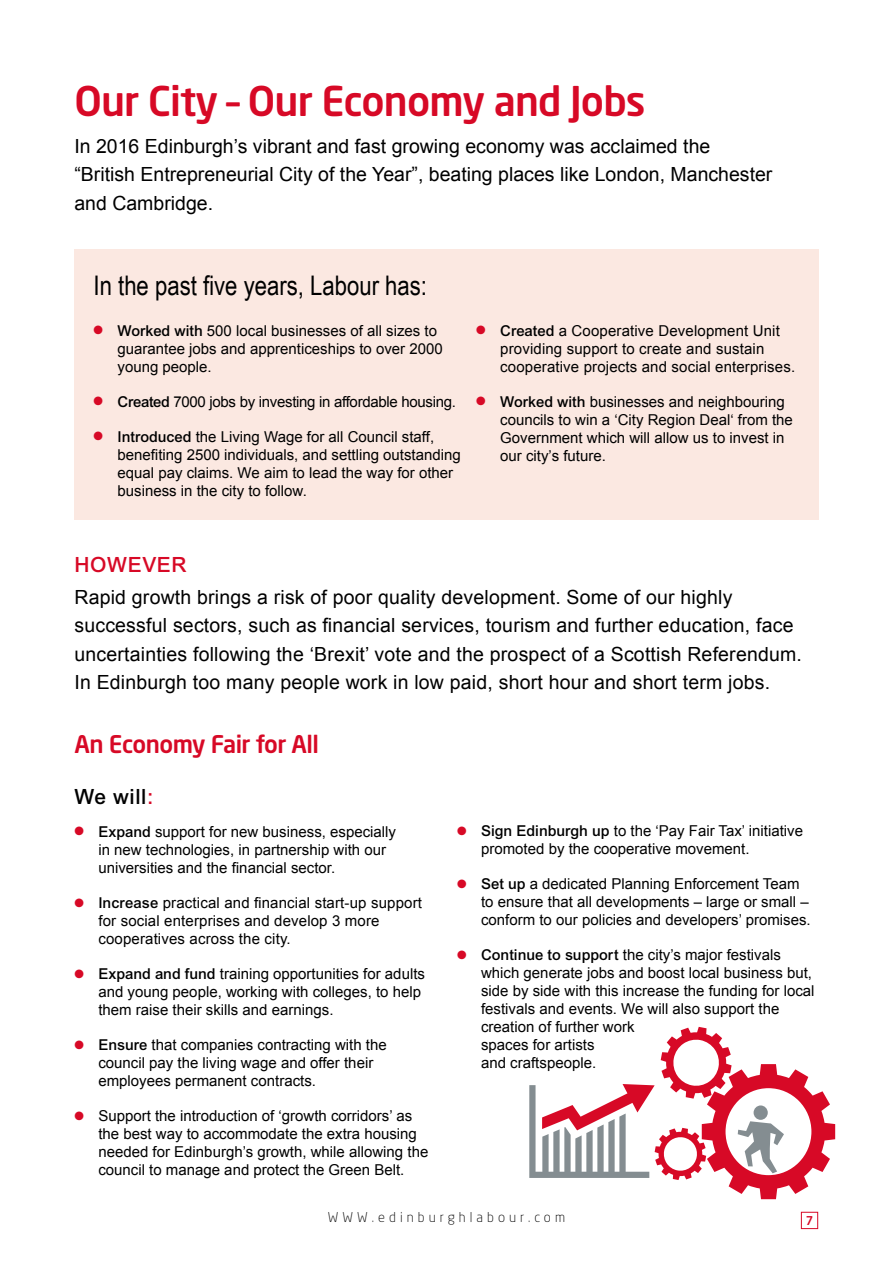
<style>
.page{position:relative;width:893px;height:1263px;background:#fff}
.page>*{position:absolute;margin:0;border:0;box-sizing:border-box;transform-origin:0 0}
.t1{font:500 40.5px "Neo Sans Std";letter-spacing:-.02em;color:#d70926}
.t2{font:27px "Arial Narrow";color:#000}
.t3{font:500 24px "Neo Sans Std";letter-spacing:-.02em;color:#d70926}
.t4{font:500 21px "Arial";letter-spacing:.03em;color:#000}
.t5{font:500 21px "Arial";letter-spacing:.03em;color:#d70926}
.t6{font:19.5px/28.5px "Arial";letter-spacing:.01em;color:#000}
.t7{font:15px/18px "Arial";color:#000}
.t8{font:15px "Arial";letter-spacing:-.02em;color:#000}
.t9{font:300 13.5px "Neo Sans Std";letter-spacing:.3em;color:#000}
.t10{font:500 12px "Neo Sans Std";color:#d70926}
.s1{color:#d70926}
.s2{font-weight:500}
</style>
<div class="page">
<div style="left:801px;top:1212px;width:17px;height:17px;border:1px solid #d70926"></div>
<div style="left:74px;top:250px;width:745px;height:270px;background:#fbe8e1"></div>
<svg style="left:529px;top:1027px;width:306px;height:172px"></svg>
<h1 class="t1" style="left:74px;top:76px;width:573px">Our City – Our Economy and Jobs</h1>
<h3 class="t6" style="left:74px;top:132px;width:700px">In 2016 Edinburgh’s vibrant and fast growing economy was acclaimed the “British Entrepreneurial City of the Year”, beating places like London, Manchester and Cambridge.</h3>
<h2 class="t2" style="left:94px;top:266px;width:335px">In the past five years, Labour has:</h2>
<p class="t7" style="left:118px;top:321px;width:327px;text-indent:-24px"><span class="s1">●</span> <span class="s2">Worked with</span> 500 local businesses of all sizes to guarantee jobs and apprenticeships to over 2000 young people.</p>
<p class="t8" style="left:94px;top:391px;width:364px"><span class="s1">●</span> <span class="s2">Created</span> 7000 jobs by investing in affordable housing.</p>
<p class="t7" style="left:118px;top:427px;width:345px;text-indent:-24px"><span class="s1">●</span> <span class="s2">Introduced</span> the Living Wage for all Council staff, benefiting 2500 individuals, and settling outstanding equal pay claims. We aim to lead the way for other business in the city to follow.</p>
<p class="t7" style="left:500px;top:322px;width:296px;text-indent:-24px"><span class="s1">●</span> <span class="s2">Created</span> a Cooperative Development Unit providing support to create and sustain cooperative projects and social enterprises.</p>
<p class="t7" style="left:500px;top:393px;width:294px;text-indent:-24px"><span class="s1">●</span> <span class="s2">Worked with</span> businesses and neighbouring councils to win a ‘City Region Deal‘ from the Government which will allow us to invest in our city’s future.</p>
<h3 class="t5" style="left:74px;top:552px;width:114px">HOWEVER</h3>
<p class="t6" style="left:74px;top:583px;width:729px">Rapid growth brings a risk of poor quality development. Some of our highly successful sectors, such as financial services, tourism and further education, face uncertainties following the ‘Brexit’ vote and the prospect of a Scottish Referendum.<br>In Edinburgh too many people work in low paid, short hour and short term jobs.</p>
<h3 class="t3" style="left:74px;top:729px;width:246px">An Economy Fair for All</h3>
<h3 class="t4" style="left:74px;top:784px;width:81px">We will<span class="s1">:</span></h3>
<p class="t7" style="left:98px;top:823px;width:299px;text-indent:-24px"><span class="s1">●</span> <span class="s2">Expand</span> support for new business, especially in new technologies, in partnership with our universities and the financial sector.</p>
<p class="t7" style="left:98px;top:894px;width:325px;text-indent:-24px"><span class="s1">●</span> <span class="s2">Increase</span> practical and financial start-up support for social enterprises and develop 3 more cooperatives across the city.</p>
<p class="t7" style="left:98px;top:965px;width:328px;text-indent:-24px"><span class="s1">●</span> <span class="s2">Expand and fund</span> training opportunities for adults and young people, working with colleges, to help them raise their skills and earnings.</p>
<p class="t7" style="left:98px;top:1036px;width:290px;text-indent:-24px"><span class="s1">●</span> <span class="s2">Ensure</span> that companies contracting with the council pay the living wage and offer their employees permanent contracts.</p>
<p class="t7" style="left:98px;top:1107px;width:331px;text-indent:-24px"><span class="s1">●</span> Support the introduction of ‘growth corridors’ as the best way to accommodate the extra housing needed for Edinburgh’s growth, while allowing the council to manage and protect the Green Belt.</p>
<p class="t7" style="left:481px;top:822px;width:323px;text-indent:-24px"><span class="s1">●</span> <span class="s2">Sign Edinburgh up</span> to the ‘Pay Fair Tax’ initiative promoted by the cooperative movement.</p>
<p class="t7" style="left:481px;top:875px;width:331px;text-indent:-24px"><span class="s1">●</span> <span class="s2">Set up</span> a dedicated Planning Enforcement Team to ensure that all developments – large or small – conform to our policies and developers’ promises.</p>
<p class="t7" style="left:481px;top:946px;width:335px;text-indent:-24px"><span class="s1">●</span> <span class="s2">Continue to support</span> the city’s major festivals which generate jobs and boost local business but, side by side with this increase the funding for local festivals and events. We will also support the creation of further work<br>spaces for artists<br>and craftspeople.</p>
<p class="t9" style="left:328px;top:1209px;width:239px">WWW.edinburghlabour.com</p>
<p class="t10" style="left:806px;top:1213px;width:9px">7</p>
</div>
